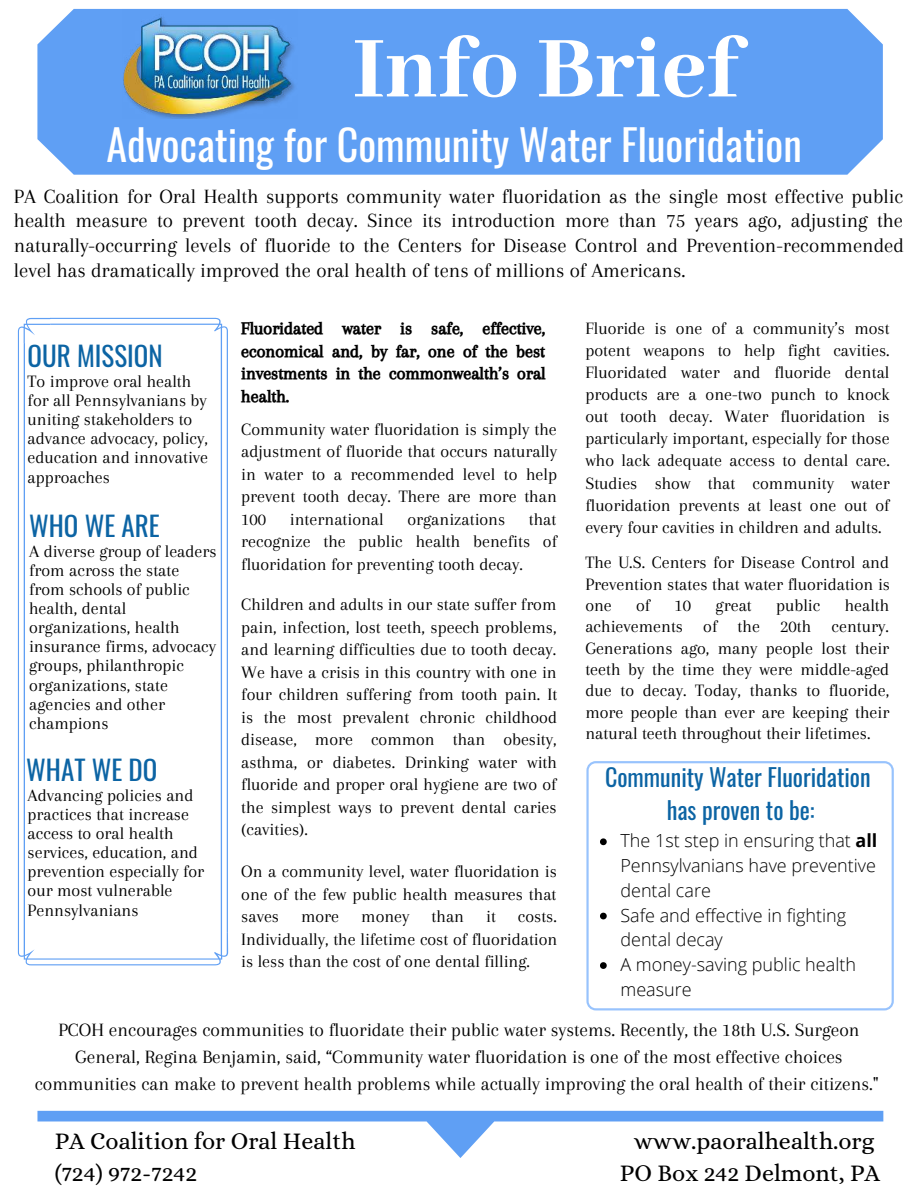
<style>
.page{position:relative;width:918px;height:1188px;background:#fff}
.page>*{position:absolute;margin:0;border:0;box-sizing:border-box;transform-origin:0 0}
.t1{font:800 96px "Abhaya Libre";color:#fff}
.t2{font:42px "Oswald";color:#fff}
.t3{font:27px "Oswald";color:#0c64a4}
.t4{font:24px "Alice";color:#000}
.t5{font:24px/33.6px "Oswald";color:#0c64a4;text-align:center}
.t6{font:21px/24.8px "Arapey";color:#000;text-align:justify}
.t7{font:19.5px/27px "Arapey";color:#000;text-align:center}
.t8{font:18px/19.2px "Arapey";color:#000;text-align:justify}
.t9{font:300 18px/24.8px "Open Sans";color:#000}
.t10{font:18px/22.5px "CA Generated";color:#000;text-align:justify}
.s1{font-weight:700}
</style>
<div class="page">
<div style="left:37px;top:9px;width:846px;height:166px;background:#5f9ff4"></div>
<img style="left:123px;top:9px;width:174px;height:109px">
<svg style="left:18px;top:318px;width:210px;height:647px"></svg>
<svg style="left:586px;top:761px;width:308px;height:249px"></svg>
<svg style="left:600px;top:838px;width:7px;height:7px"></svg>
<svg style="left:600px;top:913px;width:7px;height:6px"></svg>
<svg style="left:600px;top:962px;width:7px;height:7px"></svg>
<svg style="left:37px;top:1111px;width:846px;height:47px"></svg>
<h1 class="t1" style="left:353px;top:16px;width:387px">Info Brief</h1>
<h2 class="t2" style="left:107px;top:108px;width:697px">Advocating for Community Water Fluoridation</h2>
<p class="t6" style="left:14px;top:184px;width:892px">PA Coalition for Oral Health supports community water fluoridation as the single most effective public health measure to prevent tooth decay. Since its introduction more than 75 years ago, adjusting the naturally-occurring levels of fluoride to the Centers for Disease Control and Prevention-recommended level has dramatically improved the oral health of tens of millions of Americans.</p>
<h3 class="t3" style="left:28px;top:332px;width:136px">OUR MISSION</h3>
<p class="t8" style="left:28px;top:372px;width:182px;text-align:left">To improve oral health for all Pennsylvanians by uniting stakeholders to advance advocacy, policy, education and innovative approaches</p>
<h3 class="t3" style="left:29px;top:502px;width:132px">WHO WE ARE</h3>
<p class="t8" style="left:29px;top:541px;width:189px;text-align:left">A diverse group of leaders from across the state from schools of public health, dental organizations, health insurance firms, advocacy groups, philanthropic organizations, state agencies and other champions</p>
<h3 class="t3" style="left:26px;top:746px;width:133px">WHAT WE DO</h3>
<p class="t8" style="left:28px;top:785px;width:178px;text-align:left">Advancing policies and practices that increase access to oral health services, education, and prevention especially for our most vulnerable<br>Pennsylvanians</p>
<p class="t10" style="left:241px;top:317px;width:306px">Fluoridated water is safe, effective, economical and, by far, one of the best investments in the commonwealth’s oral health.</p>
<p class="t8" style="left:241px;top:418px;width:317px;line-height:22.5px">Community water fluoridation is simply the adjustment of fluoride that occurs naturally in water to a recommended level to help prevent tooth decay. There are more than 100</p>
<p class="t8" style="left:241px;top:508px;width:317px;line-height:22.5px;text-indent:288px">that recognize the public health benefits of fluoridation for preventing tooth decay.</p>
<p class="t8" style="left:290px;top:509px;width:95px">international</p>
<p class="t8" style="left:407px;top:509px;width:99px">organizations</p>
<p class="t8" style="left:241px;top:593px;width:318px;line-height:22.5px">Children and adults in our state suffer from pain, infection, lost teeth, speech problems, and learning difficulties due to tooth decay.<br>We have a crisis in this country with one in four children suffering from tooth pain. It is the most prevalent chronic childhood disease, more common than obesity, asthma, or diabetes. Drinking water with fluoride and proper oral hygiene are two of the simplest ways to prevent dental caries (cavities).</p>
<p class="t8" style="left:241px;top:860px;width:318px;line-height:22.5px">On a community level, water fluoridation is one of the few public health measures that saves more money than it costs.<br>Individually, the lifetime cost of fluoridation is less than the cost of one dental filling.</p>
<p class="t8" style="left:585px;top:317px;width:306px;line-height:22px">Fluoride is one of a community’s most potent weapons to help fight cavities.<br>Fluoridated water and fluoride dental products are a one-two punch to knock out tooth decay. Water fluoridation is particularly important, especially for those who lack adequate access to dental care.<br>Studies show that community water fluoridation prevents at least one out of every four cavities in children and adults.</p>
<p class="t8" style="left:585px;top:552px;width:306px;line-height:21.3px">The U.S. Centers for Disease Control and Prevention states that water fluoridation is one</p>
<p class="t8" style="left:636px;top:596px;width:16px">of</p>
<p class="t8" style="left:675px;top:596px;width:18px">10</p>
<p class="t8" style="left:716px;top:596px;width:38px">great</p>
<p class="t8" style="left:776px;top:596px;width:46px">public</p>
<p class="t8" style="left:585px;top:595px;width:306px;line-height:21.3px;text-indent:259px">health achievements of the 20th century.<br>Generations ago, many people lost their teeth by the time they were middle-aged due to decay. Today, thanks to fluoride, more people than ever are keeping their natural teeth throughout their lifetimes.</p>
<h3 class="t5" style="left:605px;top:758px;width:267px">Community Water Fluoridation has proven to be:</h3>
<p class="t9" style="left:620px;top:828px;width:259px">The 1st step in ensuring that <span class="s1">all<br></span>Pennsylvanians have preventive dental care<br>Safe and effective in fighting</p>
<p class="t9" style="left:620px;top:952px;width:237px">A money-saving public health measure</p>
<p class="t9" style="left:620px;top:927px;width:104px">dental decay</p>
<p class="t7" style="left:35px;top:1017px;width:845px">PCOH encourages communities to fluoridate their public water systems. Recently, the 18th U.S. Surgeon<br>General, Regina Benjamin, said, “Community water fluoridation is one of the most effective choices communities can make to prevent health problems while actually improving the oral health of their citizens."</p>
<h3 class="t4" style="left:55px;top:1128px;width:302px">PA Coalition for Oral Health</h3>
<h3 class="t4" style="left:634px;top:1128px;width:242px">www.paoralhealth.org</h3>
<h3 class="t4" style="left:55px;top:1161px;width:144px">(724) 972-7242</h3>
<h3 class="t4" style="left:620px;top:1161px;width:262px">PO Box 242 Delmont, PA</h3>
</div>
